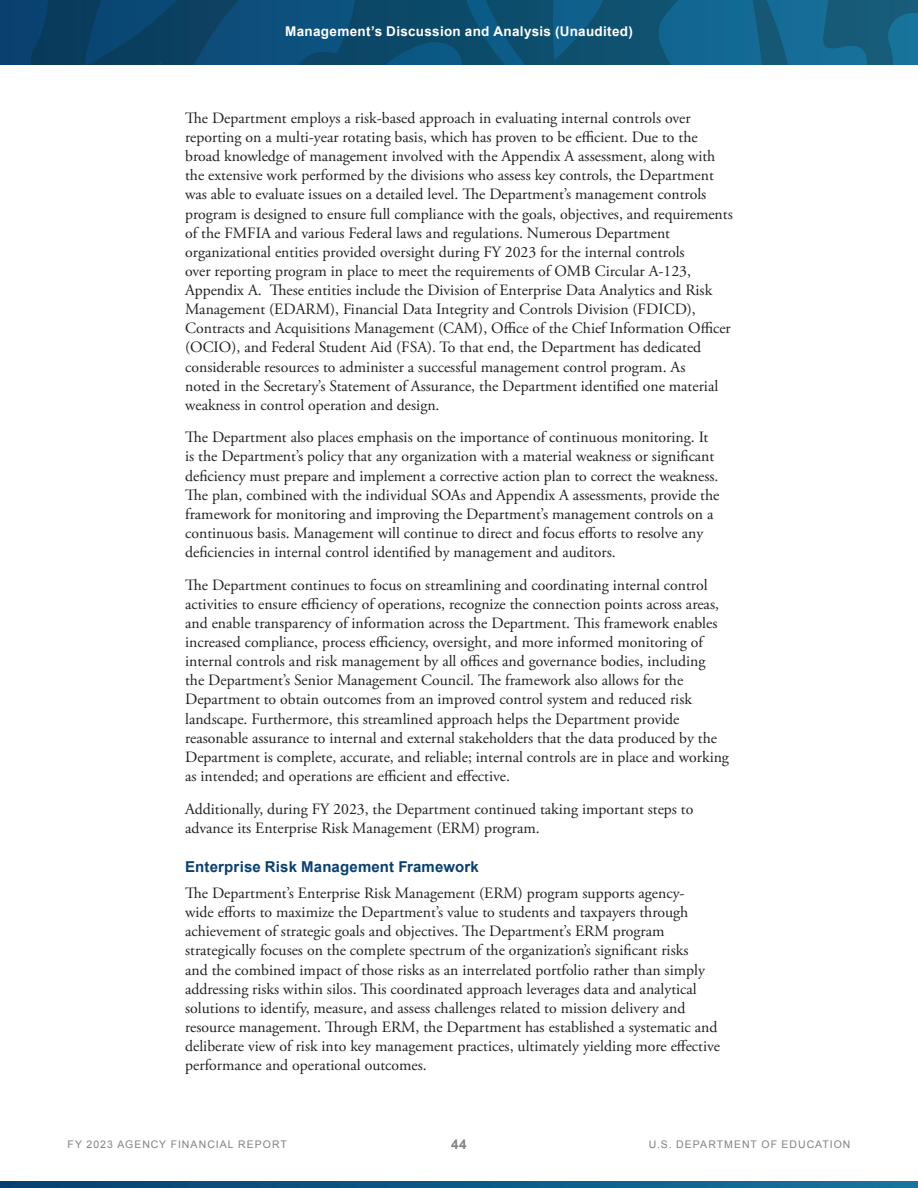
<style>
.page{position:relative;width:918px;height:1188px;background:#fff}
.page>*{position:absolute;margin:0;border:0;box-sizing:border-box;transform-origin:0 0}
.t1{font:15.75px/19px "Adobe Garamond Pro";color:#231f20}
.t2{font:700 15px "Arial";letter-spacing:.01em;color:#09406e}
.t3{font:700 13.5px "Arial";letter-spacing:.02em;color:#fff}
.t4{font:700 13.5px "Arial";color:#808285}
.t5{font:10.5px "Arial";letter-spacing:.095em;color:#808285}
</style>
<div class="page">
<svg style="left:0;top:0;width:918px;height:65px;background:#0e5277"></svg>
<svg style="left:0;top:1181px;width:918px;height:7px;background:#0e5986"></svg>
<p class="t3" style="left:285px;top:23px;width:349px">Management’s Discussion and Analysis (Unaudited)</p>
<p class="t1" style="left:185px;top:109px;width:549px">The Department employs a risk-based approach in evaluating internal controls over reporting on a multi-year rotating basis, which has proven to be efficient. Due to the broad knowledge of management involved with the Appendix A assessment, along with the extensive work performed by the divisions who assess key controls, the Department was able to evaluate issues on a detailed level. The Department’s management controls program is designed to ensure full compliance with the goals, objectives, and requirements of the FMFIA and various Federal laws and regulations. Numerous Department organizational entities provided oversight during FY 2023 for the internal controls<br>over reporting program in place to meet the requirements of OMB Circular A-123, Appendix A. These entities include the Division of Enterprise Data Analytics and Risk Management (EDARM), Financial Data Integrity and Controls Division (FDICD), Contracts and Acquisitions Management (CAM), Office of the Chief Information Officer (OCIO), and Federal Student Aid (FSA). To that end, the Department has dedicated considerable resources to administer a successful management control program. As<br>noted in the Secretary’s Statement of Assurance, the Department identified one material weakness in control operation and design.</p>
<p class="t1" style="left:185px;top:428px;width:536px">The Department also places emphasis on the importance of continuous monitoring. It is the Department’s policy that any organization with a material weakness or significant deficiency must prepare and implement a corrective action plan to correct the weakness.<br>The plan, combined with the individual SOAs and Appendix A assessments, provide the framework for monitoring and improving the Department’s management controls on a continuous basis. Management will continue to direct and focus efforts to resolve any deficiencies in internal control identified by management and auditors.</p>
<p class="t1" style="left:185px;top:576px;width:545px">The Department continues to focus on streamlining and coordinating internal control activities to ensure efficiency of operations, recognize the connection points across areas, and enable transparency of information across the Department. This framework enables increased compliance, process efficiency, oversight, and more informed monitoring of internal controls and risk management by all offices and governance bodies, including<br>the Department’s Senior Management Council. The framework also allows for the Department to obtain outcomes from an improved control system and reduced risk landscape. Furthermore, this streamlined approach helps the Department provide reasonable assurance to internal and external stakeholders that the data produced by the Department is complete, accurate, and reliable; internal controls are in place and working as intended; and operations are efficient and effective.</p>
<p class="t1" style="left:185px;top:800px;width:510px">Additionally, during FY 2023, the Department continued taking important steps to advance its Enterprise Risk Management (ERM) program.</p>
<h4 class="t2" style="left:185px;top:857px;width:295px">Enterprise Risk Management Framework</h4>
<p class="t1" style="left:185px;top:884px;width:536px">The Department’s Enterprise Risk Management (ERM) program supports agency-<br>wide efforts to maximize the Department’s value to students and taxpayers through achievement of strategic goals and objectives. The Department’s ERM program strategically focuses on the complete spectrum of the organization’s significant risks<br>and the combined impact of those risks as an interrelated portfolio rather than simply addressing risks within silos. This coordinated approach leverages data and analytical solutions to identify, measure, and assess challenges related to mission delivery and resource management. Through ERM, the Department has established a systematic and deliberate view of risk into key management practices, ultimately yielding more effective performance and operational outcomes.</p>
<p class="t5" style="left:68px;top:1137px;width:221px">FY 2023 AGENCY FINANCIAL REPORT</p>
<p class="t4" style="left:451px;top:1135px;width:17px">44</p>
<p class="t5" style="left:649px;top:1137px;width:203px">U.S. DEPARTMENT OF EDUCATION</p>
</div>
